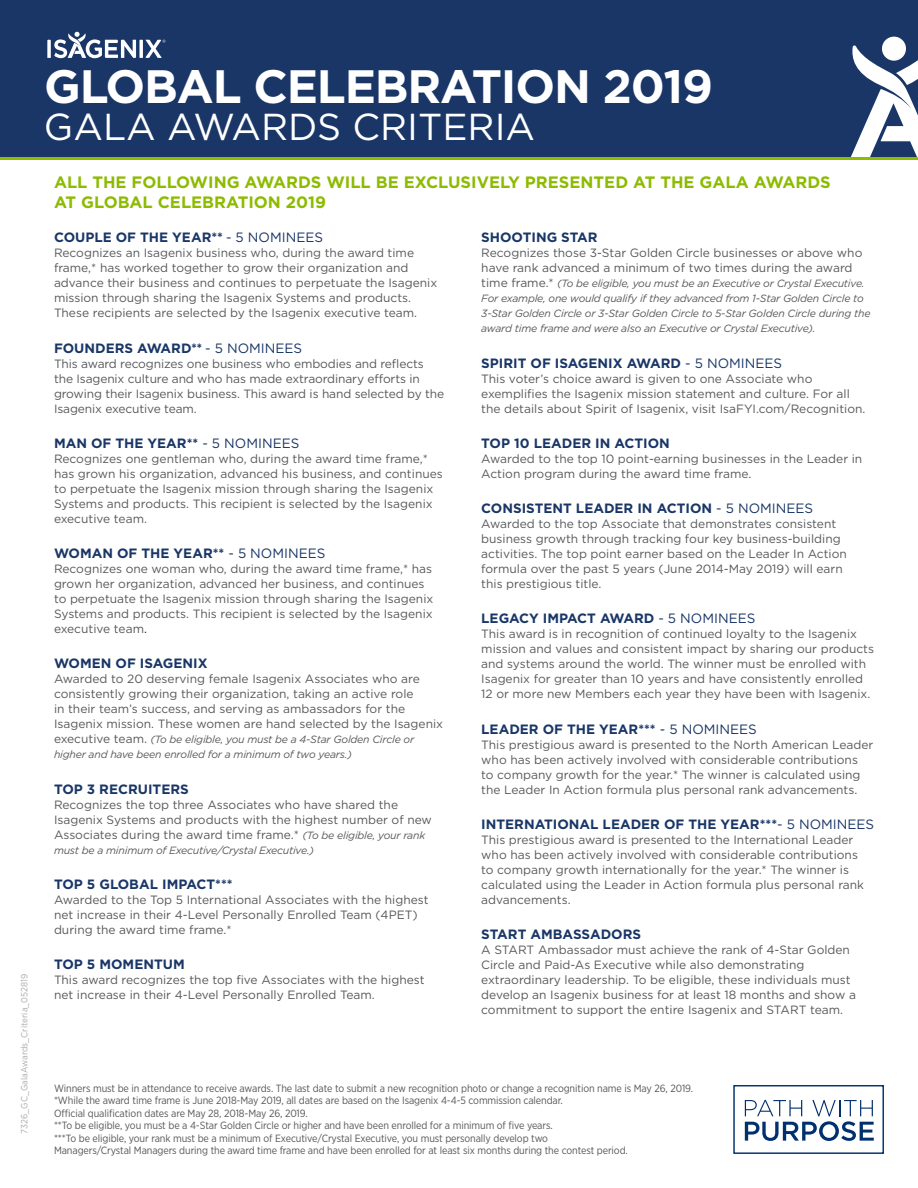
<style>
.page{position:relative;width:918px;height:1188px;background:#fff}
.page>*{position:absolute;margin:0;border:0;box-sizing:border-box;transform-origin:0 0}
.t1{font:700 46.8px "Gotham";letter-spacing:-.025em;color:#fff}
.t2{font:37.5px "Gotham";color:#fff}
.t3{font:700 16.5px/19.8px "Gotham";color:#8dbb00}
._2015-Awards-Title{font:700 13.5px "Gotham";color:#193667}
._2015-Awards-Title-2{font:12px/15px "Gotham";color:#57585a}
.t4{font:10.5px/12.6px "Gotham Narrow";letter-spacing:-.01em;color:#57585a}
._2015-Awards-Title-3{font:italic 10.5px/15px "Gotham";letter-spacing:-.02em;color:#57585a}
.Names{font:9px "Gotham";letter-spacing:.01em;color:#a8a9ad;scale:.9 1}
.s1{font-weight:400}
.s2{font-family:"Gotham Narrow"}
.s3{color:#231f20}
.s4{font-style:normal;font-size:12px}
.s5{font-style:italic;font-size:10.5px}
</style>
<div class="page">
<div style="left:0;top:0;width:918px;height:159px;background:#193667"></div>
<svg style="left:733px;top:1085px;width:151px;height:69px"></svg>
<div style="left:882px;top:37px;width:24px;height:24px;background:#fff;border-radius:50%"></div>
<svg style="left:850px;top:45px;width:68px;height:113px"></svg>
<hr style="left:0;top:158px;width:918px;height:2px;background:#8dbb00">
<svg style="left:47px;top:32px;width:118px;height:26px"></svg>
<p class="Names" style="left:19px;top:1134px;width:180px;rotate:-90deg">7326_GC_GalaAwards_Criteria_052819</p>
<p class="t1" style="left:44px;top:56px;width:670px">GLOBAL CELEBRATION 2019</p>
<p class="t2" style="left:44px;top:103px;width:493px">GALA AWARDS CRITERIA</p>
<p class="t3" style="left:54px;top:172px;width:778px">ALL THE FOLLOWING AWARDS WILL BE EXCLUSIVELY PRESENTED AT THE GALA AWARDS<br>AT GLOBAL CELEBRATION 2019</p>
<p class="_2015-Awards-Title" style="left:54px;top:229px;width:271px">COUPLE OF THE YEAR** <span class="s1">- 5 NOMINEES</span></p>
<p class="_2015-Awards-Title-2" style="left:54px;top:245px;width:385px">Recognizes an Isagenix business who, during the award time frame,* has worked together to grow their organization and advance their business and continues to perpetuate the Isagenix mission through sharing the Isagenix Systems and products.<br>These recipients are selected by the Isagenix executive team.</p>
<p class="_2015-Awards-Title" style="left:54px;top:339px;width:250px">FOUNDERS AWARD<span class="s2">**</span> <span class="s1">- 5 NOMINEES</span></p>
<p class="_2015-Awards-Title-2" style="left:54px;top:356px;width:392px">This award recognizes one business who embodies and reflects the Isagenix culture and who has made extraordinary efforts in growing their Isagenix business. This award is hand selected by the Isagenix executive team.</p>
<p class="_2015-Awards-Title" style="left:54px;top:434px;width:247px">MAN OF THE YEAR** <span class="s1">- 5 NOMINEES</span></p>
<p class="_2015-Awards-Title-2" style="left:54px;top:451px;width:390px">Recognizes one gentleman who, during the award time frame,* has grown his organization, advanced his business, and continues to perpetuate the Isagenix mission through sharing the Isagenix Systems and products. This recipient is selected by the Isagenix executive team.</p>
<p class="_2015-Awards-Title" style="left:54px;top:544px;width:273px">WOMAN OF THE YEAR** <span class="s1">- 5 NOMINEES</span></p>
<p class="_2015-Awards-Title-2" style="left:54px;top:561px;width:381px">Recognizes one woman who, during the award time frame,* has grown her organization, advanced her business, and continues to perpetuate the Isagenix mission through sharing the Isagenix Systems and products. This recipient is selected by the Isagenix executive team<span class="s3">.</span></p>
<p class="_2015-Awards-Title" style="left:54px;top:655px;width:155px">WOMEN OF ISAGENIX</p>
<p class="_2015-Awards-Title-2" style="left:54px;top:671px;width:391px">Awarded to 20 deserving female Isagenix Associates who are consistently growing their organization, taking an active role<br>in their team’s success, and serving as ambassadors for the Isagenix mission. These women are hand selected by the Isagenix</p>
<p class="_2015-Awards-Title-3" style="left:54px;top:732px;width:362px"><span class="s4">executive team.</span> (To be eligible, you must be a 4-Star Golden Circle or higher and have been enrolled for a minimum of two years.)</p>
<p class="_2015-Awards-Title" style="left:54px;top:780px;width:136px">TOP 3 RECRUITERS</p>
<p class="_2015-Awards-Title-2" style="left:54px;top:797px;width:379px">Recognizes the top three Associates who have shared the<br>Isagenix Systems and products with the highest number of new<br>Associates during the award time frame.* <span class="s5">(To be eligible, your rank</span></p>
<p class="_2015-Awards-Title-3" style="left:54px;top:842px;width:262px">must be a minimum of Executive/Crystal Executive.)</p>
<p class="_2015-Awards-Title" style="left:54px;top:875px;width:180px">TOP 5 GLOBAL IMPACT***</p>
<p class="_2015-Awards-Title-2" style="left:54px;top:892px;width:376px">Awarded to the Top 5 International Associates with the highest net increase in their 4-Level Personally Enrolled Team (4PET) during the award time frame.*</p>
<p class="_2015-Awards-Title" style="left:54px;top:955px;width:132px">TOP 5 MOMENTUM</p>
<p class="_2015-Awards-Title-2" style="left:54px;top:972px;width:372px">This award recognizes the top five Associates with the highest net increase in their 4-Level Personally Enrolled Team.</p>
<p class="_2015-Awards-Title" style="left:481px;top:229px;width:118px">SHOOTING STAR</p>
<p class="_2015-Awards-Title-2" style="left:481px;top:245px;width:383px">Recognizes those 3-Star Golden Circle businesses or above who have rank advanced a minimum of two times during the award</p>
<p class="_2015-Awards-Title-3" style="left:481px;top:276px;width:391px"><span class="s4">time frame.*</span> (To be eligible, you must be an Executive or Crystal Executive.<br>For example, one would qualify if they advanced from 1-Star Golden Circle to 3-Star Golden Circle or 3-Star Golden Circle to 5-Star Golden Circle during the award time frame and were also an Executive or Crystal Executive).</p>
<p class="_2015-Awards-Title" style="left:481px;top:354px;width:302px">SPIRIT OF ISAGENIX AWARD <span class="s1">- 5 NOMINEES</span></p>
<p class="_2015-Awards-Title-2" style="left:481px;top:371px;width:386px">This voter’s choice award is given to one Associate who exemplifies the Isagenix mission statement and culture. For all the details about Spirit of Isagenix, visit IsaFYI.com/Recognition.</p>
<p class="_2015-Awards-Title" style="left:481px;top:434px;width:190px">TOP 10 LEADER IN ACTION</p>
<p class="_2015-Awards-Title-2" style="left:481px;top:451px;width:383px">Awarded to the top 10 point-earning businesses in the Leader in<br>Action program during the award time frame.</p>
<p class="_2015-Awards-Title" style="left:481px;top:499px;width:333px">CONSISTENT LEADER IN ACTION <span class="s1">- 5 NOMINEES</span></p>
<p class="_2015-Awards-Title-2" style="left:481px;top:516px;width:367px">Awarded to the top Associate that demonstrates consistent business growth through tracking four key business-building activities. The top point earner based on the Leader In Action formula over the past 5 years (June 2014-May 2019) will earn this prestigious title.</p>
<p class="_2015-Awards-Title" style="left:481px;top:610px;width:276px">LEGACY IMPACT AWARD <span class="s1">- 5 NOMINEES</span></p>
<p class="_2015-Awards-Title-2" style="left:481px;top:626px;width:394px">This award is in recognition of continued loyalty to the Isagenix mission and values and consistent impact by sharing our products and systems around the world. The winner must be enrolled with Isagenix for greater than 10 years and have consistently enrolled 12 or more new Members each year they have been with Isagenix.</p>
<p class="_2015-Awards-Title" style="left:481px;top:720px;width:277px">LEADER OF THE YEAR*** <span class="s1">- 5 NOMINEES</span></p>
<p class="_2015-Awards-Title-2" style="left:481px;top:737px;width:394px">This prestigious award is presented to the North American Leader who has been actively involved with considerable contributions<br>to company growth for the year.* The winner is calculated using the Leader In Action formula plus personal rank advancements.</p>
<p class="_2015-Awards-Title" style="left:481px;top:815px;width:394px">INTERNATIONAL LEADER OF THE YEAR***<span class="s1">- 5 NOMINEES</span></p>
<p class="_2015-Awards-Title-2" style="left:481px;top:832px;width:384px">This prestigious award is presented to the International Leader who has been actively involved with considerable contributions to company growth internationally for the year.* The winner is calculated using the Leader in Action formula plus personal rank advancements.</p>
<p class="_2015-Awards-Title" style="left:481px;top:925px;width:161px">START AMBASSADORS</p>
<p class="_2015-Awards-Title-2" style="left:481px;top:942px;width:376px">A START Ambassador must achieve the rank of 4-Star Golden Circle and Paid-As Executive while also demonstrating extraordinary leadership. To be eligible, these individuals must develop an Isagenix business for at least 18 months and show a commitment to support the entire Isagenix and START team.</p>
<p class="t4" style="left:54px;top:1081px;width:641px">Winners must be in attendance to receive awards. The last date to submit a new recognition photo or change a recognition name is May 26, 2019.</p>
<p class="t4" style="left:54px;top:1094px;width:510px">*While the award time frame is June 2018-May 2019, all dates are based on the Isagenix 4-4-5 commission calendar.</p>
<p class="t4" style="left:54px;top:1106px;width:255px">Official qualification dates are May 28, 2018-May 26, 2019.</p>
<p class="t4" style="left:54px;top:1119px;width:500px">**To be eligible, you must be a 4-Star Golden Circle or higher and have been enrolled for a minimum of five years.</p>
<p class="t4" style="left:54px;top:1132px;width:575px">***To be eligible, your rank must be a minimum of Executive/Crystal Executive, you must personally develop two<br>Managers/Crystal Managers during the award time frame and have been enrolled for at least six months during the contest period.</p>
</div>
